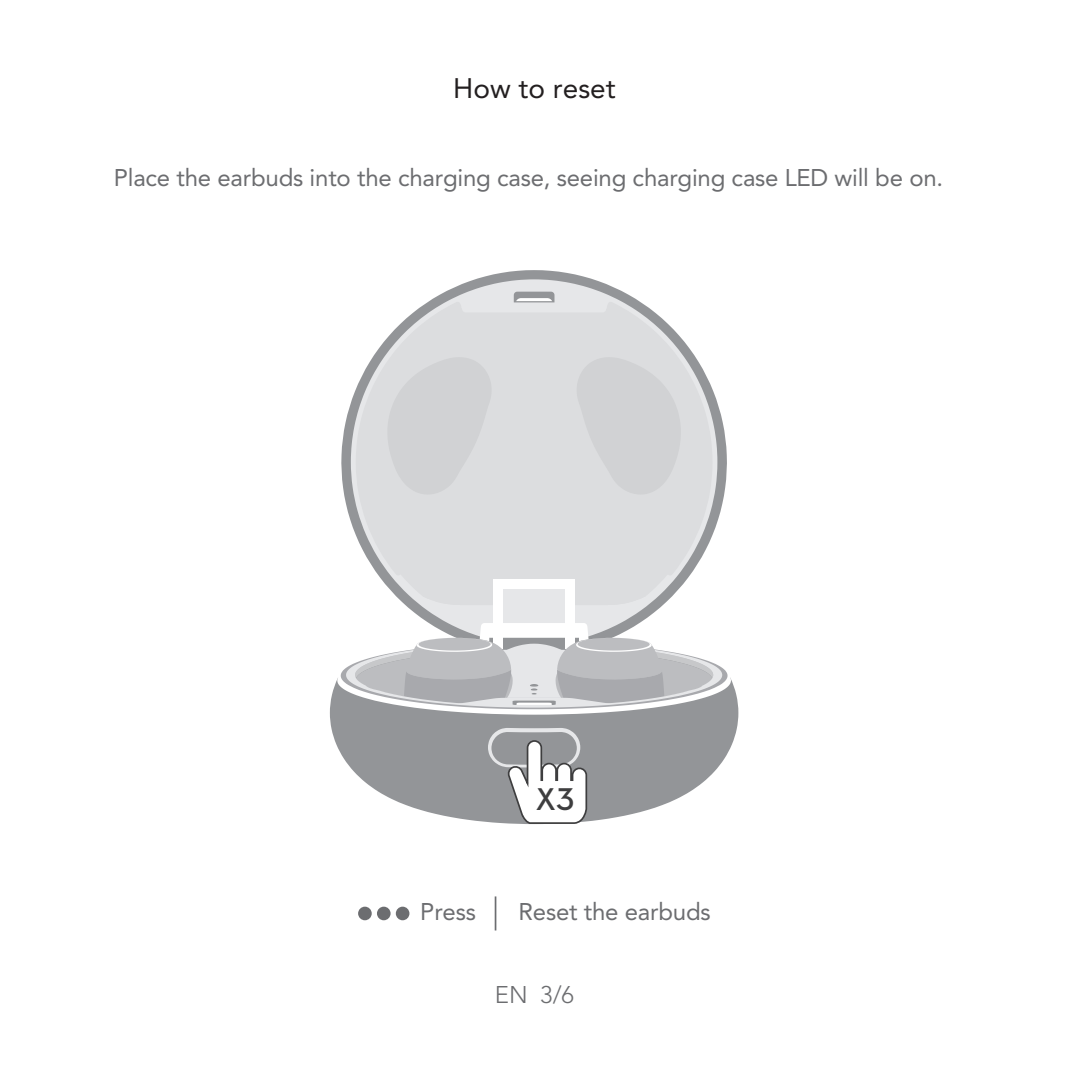
<style>
.page{position:relative;width:1069px;height:1069px;background:#fff}
.page>*{position:absolute;margin:0;border:0;box-sizing:border-box;transform-origin:0 0}
.t1{font:600 32px "Dji";color:#3e3e3f}
.t2{font:28px "Avenir LT Std";color:#231f20}
.t3{font:24px "Avenir LT Std";letter-spacing:-.01em;color:#6c6d70}
.t4{font:300 24px "Avenir LT Std";color:#6c6d70}
</style>
<div class="page">
<svg style="left:330px;top:677px;width:408px;height:145px;fill:#939598"></svg>
<svg style="left:341px;top:270px;width:386px;height:253px"></svg>
<svg style="left:351px;top:279px;width:366px;height:344px"></svg>
<svg style="left:347px;top:307px;width:367px;height:298px"></svg>
<div style="left:502px;top:579px;width:64px;height:44px;background:#e6e7e9"></div>
<div style="left:565px;top:579px;width:9px;height:70px;background:#fff"></div>
<div style="left:493px;top:579px;width:9px;height:70px;background:#fff"></div>
<svg style="left:337px;top:623px;width:393px;height:91px"></svg>
<svg style="left:355px;top:291px;width:357px;height:314px;background:#dadbdd"></svg>
<div style="left:493px;top:579px;width:81px;height:9px;background:#fff"></div>
<svg style="left:488px;top:727px;width:100px;height:97px"></svg>
<div style="left:377px;top:906px;width:13px;height:14px;background:#6c6d70;border-radius:50%"></div>
<div style="left:358px;top:906px;width:13px;height:14px;background:#6c6d70;border-radius:50%"></div>
<div style="left:396px;top:906px;width:13px;height:14px;background:#6c6d70;border-radius:50%"></div>
<hr style="left:494px;top:896px;width:2px;height:34px;background:#6c6d70">
<p class="t2" style="left:453px;top:72px;width:164px">How to reset</p>
<p class="t3" style="left:114px;top:164px;width:830px">Place the earbuds into the charging case, seeing charging case LED will be on.</p>
<h1 class="t1" style="left:535px;top:783px;width:40px">X3</h1>
<p class="t3" style="left:420px;top:897px;width:57px">Press</p>
<p class="t3" style="left:518px;top:897px;width:194px">Reset the earbuds</p>
<p class="t4" style="left:494px;top:980px;width:81px">EN 3/6</p>
</div>
